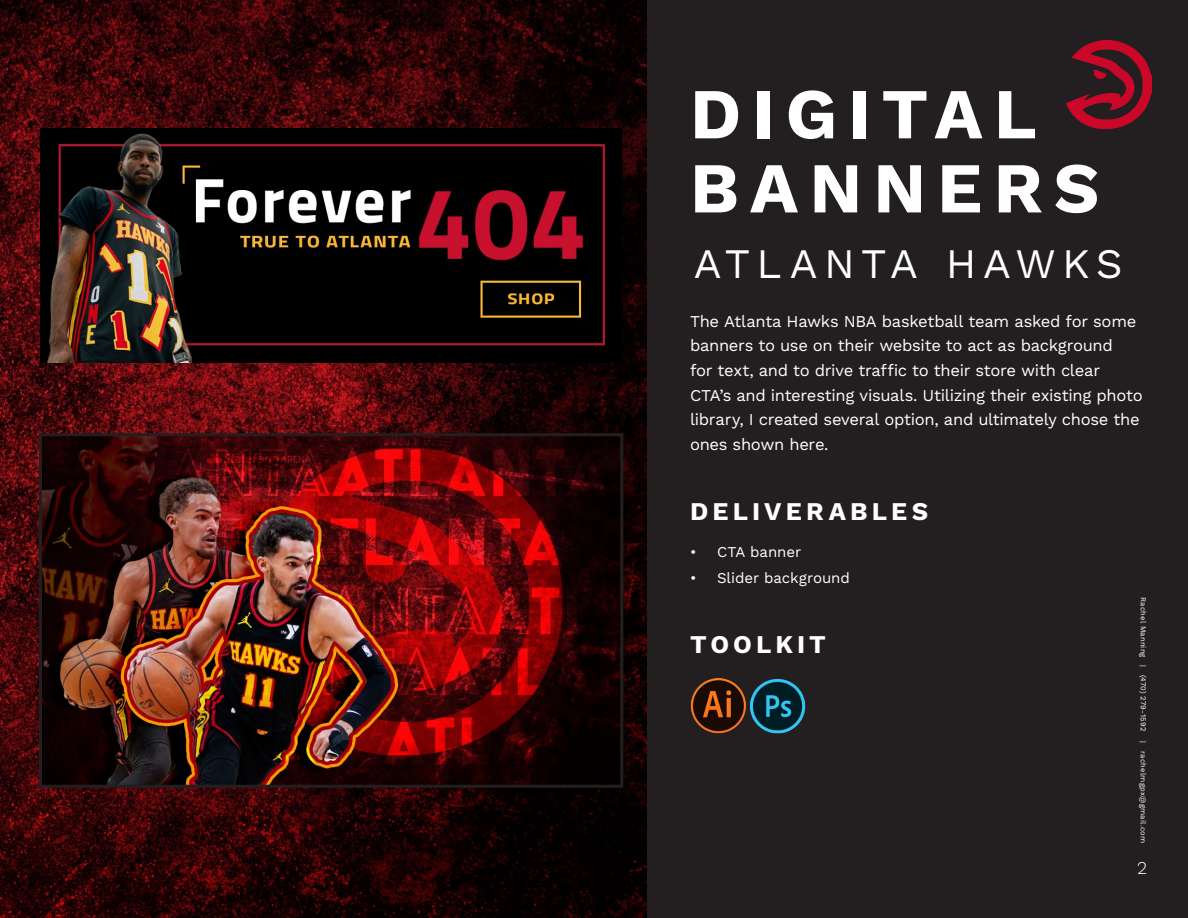
<style>
.page{position:relative;width:1188px;height:918px;background:#fff}
.page>*{position:absolute;margin:0;border:0;box-sizing:border-box;transform-origin:0 0}
.t1{font:700 71.55px "Work Sans";letter-spacing:.15em;color:#fff}
.t2{font:42px "Work Sans";letter-spacing:.15em;color:#fff}
.t3{font:700 25.5px "Work Sans";letter-spacing:.16em;color:#fff}
.t4{font:300 18px "Work Sans";color:#fff}
.Main_text{font:16.5px/24.6px "Work Sans";letter-spacing:-.02em;color:#fff}
.t5{font:15px "Work Sans";letter-spacing:-.005em;color:#fff}
.t6{font:7.5px "Work Sans";letter-spacing:.025em;color:#fff}
</style>
<div class="page">
<div style="left:646px;top:0;width:542px;height:918px;background:#231f20"></div>
<img style="left:0;top:0;width:646px;height:918px">
<img style="left:40px;top:129px;width:582px;height:233px">
<img style="left:43px;top:437px;width:576px;height:347px">
<div style="left:39px;top:433px;width:584px;height:355px;border:3px solid #231f20"></div>
<img style="left:1066px;top:40px;width:85px;height:89px">
<img style="left:690px;top:678px;width:53px;height:56px">
<img style="left:743px;top:678px;width:63px;height:56px">
<p class="t1" style="left:690px;top:73px;width:348px">DIGITAL</p>
<p class="t1" style="left:690px;top:147px;width:411px">BANNERS</p>
<p class="t2" style="left:694px;top:239px;width:431px">ATLANTA HAWKS</p>
<p class="Main_text" style="left:690px;top:310px;width:454px">The Atlanta Hawks NBA basketball team asked for some banners to use on their website to act as background<br>for text, and to drive traffic to their store with clear CTA’s and interesting visuals. Utilizing their existing photo library, I created several option, and ultimately chose the ones shown here.</p>
<p class="t3" style="left:690px;top:497px;width:240px">DELIVERABLES</p>
<p class="t5" style="left:690px;top:544px;width:113px">• CTA banner</p>
<p class="t5" style="left:690px;top:569px;width:161px">• Slider background</p>
<p class="t3" style="left:690px;top:629px;width:137px">TOOLKIT</p>
<p class="t6" style="left:1148px;top:597px;width:135px;rotate:90deg">Rachel Manning | (470) 279-1592</p>
<p class="t6" style="left:1148px;top:741px;width:103px;rotate:90deg">| rachelmgpx@gmail.com</p>
<p class="t4" style="left:1137px;top:858px;width:12px">2</p>
<p class="t6" style="left:1149px;top:599px;width:135px;rotate:90deg">Rachel Manning | (470) 279-1592</p>
<p class="t6" style="left:1149px;top:743px;width:103px;rotate:90deg">| rachelmgpx@gmail.com</p>
</div>
